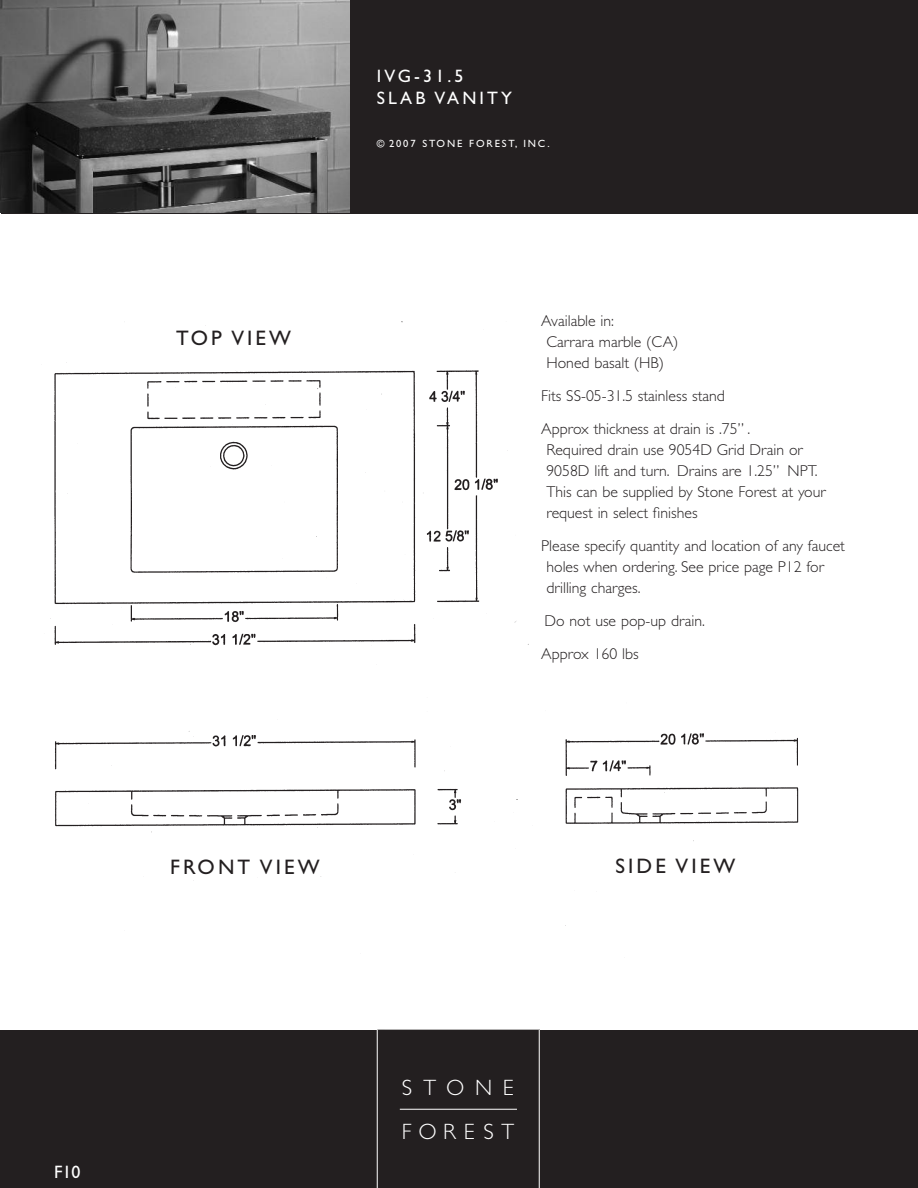
<style>
.page{position:relative;width:918px;height:1188px;background:#fff}
.page>*{position:absolute;margin:0;border:0;box-sizing:border-box;transform-origin:0 0}
.t1{font:300 22.2px/44.5px "Gill Sans";letter-spacing:.395em;color:#fff}
.t2{font:21px "Gill Sans";letter-spacing:.15em;color:#231f20}
.t3{font:18px/21.6px "Gill Sans";letter-spacing:.175em;color:#fff}
.t4{font:300 15.75px/21px "Gill Sans";color:#231f20}
.t5{font:10.5px "Gill Sans";letter-spacing:.175em;color:#fff}
</style>
<div class="page">
<div style="left:0;top:1030px;width:918px;height:158px;background:#231f20"></div>
<svg style="left:399px;top:1030px;width:140px;height:158px"></svg>
<hr style="left:400px;top:1109px;width:117px;height:1px;background:#fff">
<hr style="left:377px;top:1030px;width:1px;height:158px;background:#fff">
<hr style="left:539px;top:1030px;width:1px;height:158px;background:#fff">
<div style="left:1px;top:0;width:917px;height:213px;background:#231f20"></div>
<img style="left:0;top:0;width:350px;height:213px">
<img style="left:50px;top:321px;width:749px;height:605px">
<div style="left:526px;top:305px;width:314px;height:266px;background:#fff"></div>
<div style="left:584px;top:844px;width:183px;height:45px;background:#fff"></div>
<div style="left:530px;top:313px;width:331px;height:386px;background:#fff"></div>
<p class="t3" style="left:54px;top:1161px;width:28px">F10</p>
<h2 class="t2" style="left:176px;top:326px;width:116px">TOP VIEW</h2>
<p class="t3" style="left:377px;top:65px;width:137px">IVG-31.5<br>SLAB VANITY</p>
<p class="t5" style="left:377px;top:138px;width:174px">© 2007 STONE FOREST, INC.</p>
<p class="t4" style="left:546px;top:310px;width:134px;text-indent:-5px">Available in:<br>Carrara marble (CA)<br>Honed basalt (HB)</p>
<p class="t4" style="left:541px;top:379px;width:210px;line-height:33px">Fits SS-05-31.5 stainless stand<br>Approx thickness at drain is .75” .</p>
<p class="t4" style="left:546px;top:439px;width:281px">Required drain use 9054D Grid Drain or 9058D lift and turn. Drains are 1.25” NPT.<br>This can be supplied by Stone Forest at your request in select finishes</p>
<p class="t4" style="left:546px;top:535px;width:300px;text-indent:-5px">Please specify quantity and location of any faucet holes when ordering. See price page P12 for drilling charges.</p>
<p class="t4" style="left:541px;top:604px;width:165px;line-height:33px">Do not use pop-up drain.<br>Approx 160 lbs</p>
<h2 class="t2" style="left:170px;top:854px;width:151px">FRONT VIEW</h2>
<h2 class="t2" style="left:615px;top:854px;width:121px">SIDE VIEW</h2>
<h1 class="t1" style="left:402px;top:1065px;width:114px">STONE<br>FOREST</h1>
</div>
